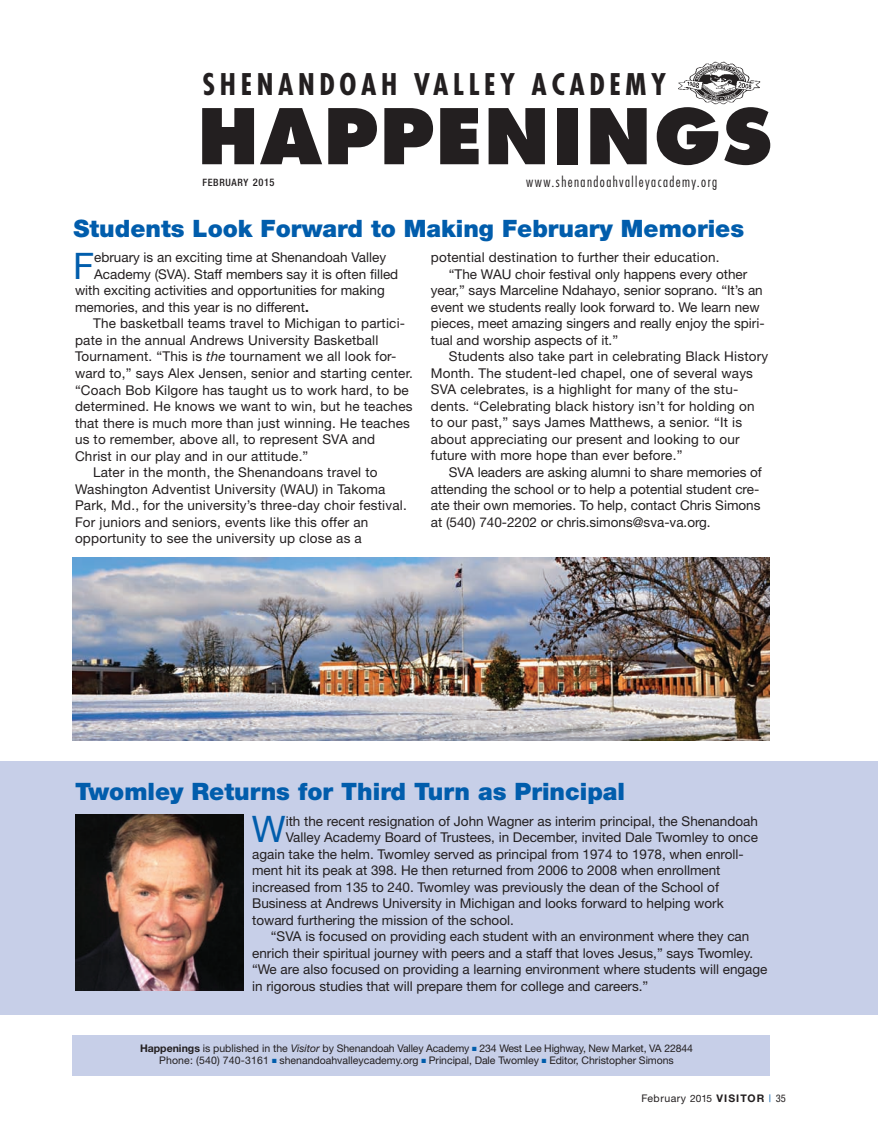
<style>
.page{position:relative;width:878px;height:1148px;background:#fff}
.page>*{position:absolute;margin:0;border:0;box-sizing:border-box;transform-origin:0 0}
.t1{font:800 74.55px "Futura";letter-spacing:.025em;color:#231f20}
.t2{font:36.6px "Helvetica Neue";color:#015dac}
.t3{font:700 condensed 29.1px "Futura";letter-spacing:.16em;color:#231f20}
.t4{font:900 24px "Helvetica Neue";color:#015dac}
.t5{font:300 condensed 14.25px "Futura";letter-spacing:.1em;color:#231f20}
.t6{font:13.5px "Helvetica Neue";color:#231f20}
.t7{font:10.5px/12px "Helvetica Neue";letter-spacing:-.005em;color:#231f20;text-align:center}
.t8{font:10.5px "Helvetica Neue";letter-spacing:.05em;color:#231f20}
.t9{font:500 condensed 10.2px "Helvetica Neue";letter-spacing:.065em;color:#231f20}
.s1{font-size:10.5px}
.s2{font-weight:700}
.s3{font-style:italic}
.s4{color:#015dac}
.s5{font-size:10.2px}
.s6{font-stretch:condensed;color:#015dac}
.s7{font-stretch:condensed}
</style>
<div class="page">
<div style="left:0;top:762px;width:878px;height:252px;background:#c7cfe8"></div>
<img style="left:678px;top:61px;width:82px;height:44px">
<img style="left:75px;top:814px;width:168px;height:176px">
<img style="left:72px;top:558px;width:698px;height:183px">
<div style="left:72px;top:1035px;width:697px;height:40px;background:#c7cfe8"></div>
<h3 class="t3" style="left:202px;top:71px;width:465px">SHENANDOAH VALLEY ACADEMY</h3>
<h1 class="t1" style="left:197px;top:104px;width:576px">HAPPENINGS</h1>
<p class="t9" style="left:202px;top:179px;width:74px">FEBRUARY <span class="s1">2015</span></p>
<p class="t5" style="left:526px;top:175px;width:192px">www.shenandoahvalleyacademy.org</p>
<h3 class="t4" style="left:74px;top:220px;width:672px">Students Look Forward to Making February Memories</h3>
<h2 class="t2" style="left:73px;top:253px;width:23px">F</h2>
<p class="t6" style="left:94px;top:253px;width:293px">ebruary is an exciting time at Shenandoah Valley</p>
<p class="t6" style="left:431px;top:253px;width:290px">potential destination to further their education.</p>
<p class="t6" style="left:449px;top:269px;width:300px">“The WAU choir festival only happens every other</p>
<p class="t6" style="left:431px;top:286px;width:333px">year,” says Marceline Ndahayo, senior soprano. “It’s an</p>
<p class="t6" style="left:431px;top:302px;width:330px">event we students really look forward to. We learn new</p>
<p class="t6" style="left:431px;top:319px;width:335px">pieces, meet amazing singers and really enjoy the spiri-</p>
<p class="t6" style="left:431px;top:335px;width:189px">tual and worship aspects of it.”</p>
<p class="t6" style="left:449px;top:352px;width:321px">Students also take part in celebrating Black History</p>
<p class="t6" style="left:431px;top:368px;width:323px">Month. The student-led chapel, one of several ways</p>
<p class="t6" style="left:431px;top:385px;width:309px">SVA celebrates, is a highlight for many of the stu-</p>
<p class="t6" style="left:431px;top:401px;width:325px">dents. “Celebrating black history isn’t for holding on</p>
<p class="t6" style="left:431px;top:418px;width:313px">to our past,” says James Matthews, a senior. “It is</p>
<p class="t6" style="left:431px;top:434px;width:310px">about appreciating our present and looking to our</p>
<p class="t6" style="left:431px;top:451px;width:253px">future with more hope than ever before.”</p>
<p class="t6" style="left:449px;top:467px;width:314px">SVA leaders are asking alumni to share memories of</p>
<p class="t6" style="left:431px;top:484px;width:330px">attending the school or to help a potential student cre-</p>
<p class="t6" style="left:431px;top:500px;width:331px">ate their own memories. To help, contact Chris Simons</p>
<p class="t6" style="left:431px;top:517px;width:281px">at (540) 740-2202 or chris.simons@sva-va.org.</p>
<p class="t6" style="left:94px;top:269px;width:305px">Academy (SVA). Staff members say it is often filled</p>
<p class="t6" style="left:75px;top:286px;width:311px">with exciting activities and opportunities for making</p>
<p class="t6" style="left:75px;top:302px;width:235px">memories, and this year is no different<span class="s2">.</span></p>
<p class="t6" style="left:93px;top:319px;width:313px">The basketball teams travel to Michigan to partici-</p>
<p class="t6" style="left:75px;top:335px;width:305px">pate in the annual Andrews University Basketball</p>
<p class="t6" style="left:75px;top:352px;width:323px">Tournament. “This is <span class="s3">the</span> tournament we all look for-</p>
<p class="t6" style="left:75px;top:368px;width:339px">ward to,” says Alex Jensen, senior and starting center.</p>
<p class="t6" style="left:75px;top:385px;width:335px">“Coach Bob Kilgore has taught us to work hard, to be</p>
<p class="t6" style="left:75px;top:401px;width:339px">determined. He knows we want to win, but he teaches</p>
<p class="t6" style="left:75px;top:418px;width:336px">that there is much more than just winning. He teaches</p>
<p class="t6" style="left:75px;top:434px;width:301px">us to remember, above all, to represent SVA and</p>
<p class="t6" style="left:75px;top:451px;width:235px">Christ in our play and in our attitude.”</p>
<p class="t6" style="left:93px;top:467px;width:286px">Later in the month, the Shenandoans travel to</p>
<p class="t6" style="left:75px;top:484px;width:312px">Washington Adventist University (WAU) in Takoma</p>
<p class="t6" style="left:75px;top:500px;width:333px">Park, Md., for the university’s three-day choir festival.</p>
<p class="t6" style="left:75px;top:517px;width:295px">For juniors and seniors, events like this offer an</p>
<p class="t6" style="left:75px;top:533px;width:288px">opportunity to see the university up close as a</p>
<h3 class="t4" style="left:75px;top:783px;width:551px">Twomley Returns for Third Turn as Principal</h3>
<h2 class="t2" style="left:252px;top:816px;width:35px">W</h2>
<p class="t6" style="left:286px;top:816px;width:473px">ith the recent resignation of John Wagner as interim principal, the Shenandoah</p>
<p class="t6" style="left:286px;top:832px;width:473px">Valley Academy Board of Trustees, in December, invited Dale Twomley to once</p>
<p class="t6" style="left:252px;top:849px;width:493px">again take the helm. Twomley served as principal from 1974 to 1978, when enroll-</p>
<p class="t6" style="left:252px;top:865px;width:470px">ment hit its peak at 398. He then returned from 2006 to 2008 when enrollment</p>
<p class="t6" style="left:252px;top:882px;width:468px">increased from 135 to 240. Twomley was previously the dean of the School of</p>
<p class="t6" style="left:252px;top:898px;width:473px">Business at Andrews University in Michigan and looks forward to helping work</p>
<p class="t6" style="left:252px;top:915px;width:263px">toward furthering the mission of the school.</p>
<p class="t6" style="left:271px;top:931px;width:480px">“SVA is focused on providing each student with an environment where they can</p>
<p class="t6" style="left:252px;top:948px;width:502px">enrich their spiritual journey with peers and a staff that loves Jesus,” says Twomley.</p>
<p class="t6" style="left:252px;top:964px;width:517px">“We are also focused on providing a learning environment where students will engage</p>
<p class="t6" style="left:252px;top:981px;width:397px">in rigorous studies that will prepare them for college and careers.”</p>
<p class="t7" style="left:140px;top:1043px;width:554px"><span class="s2">Happenings</span> is published in the <span class="s3">Visitor</span> by Shenandoah Valley Academy <span class="s4">■</span> 234 West Lee Highway, New Market, VA 22844<br>Phone: (540) 740-3161 <span class="s4">■</span> shenandoahvalleycademy.org <span class="s4">■</span> Principal, Dale Twomley <span class="s4">■</span> Editor, Christopher Simons</p>
<p class="t8" style="left:641px;top:1094px;width:146px">February <span class="s5">2015</span> <span class="s2">VISITOR</span> <span class="s6">|</span> <span class="s7">35</span></p>
</div>
